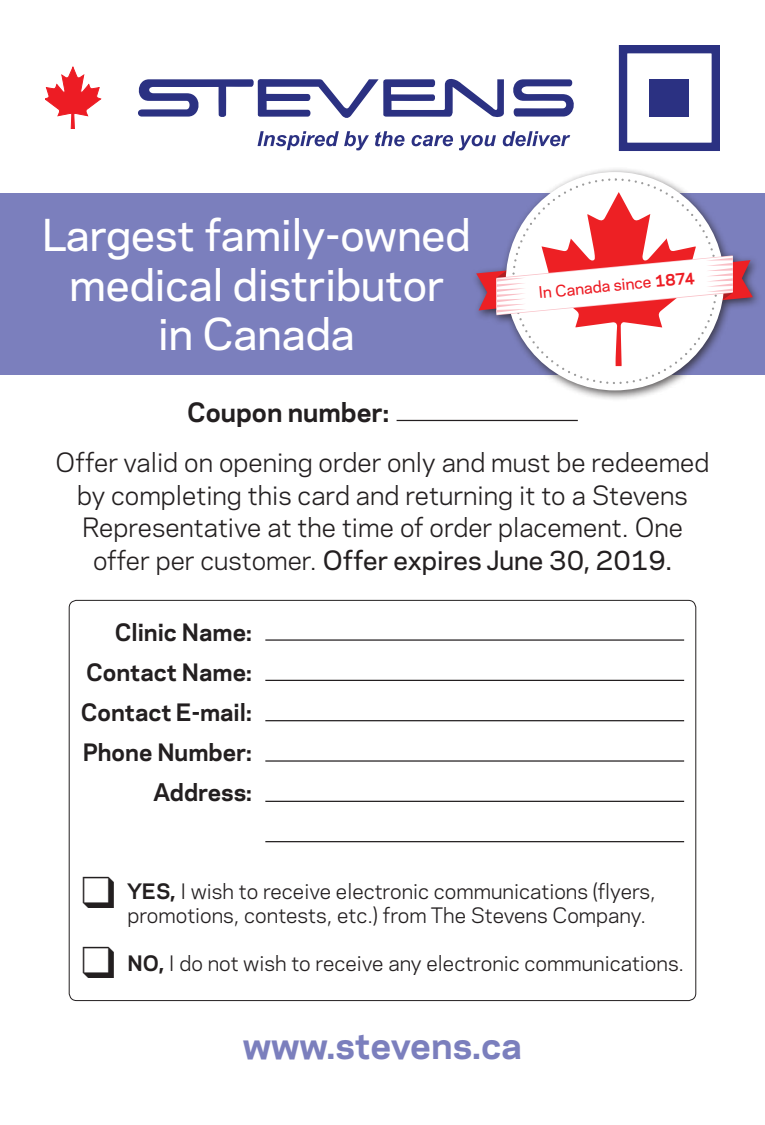
<style>
.page{position:relative;width:765px;height:1125px;background:#fff}
.page>*{position:absolute;margin:0;border:0;box-sizing:border-box;transform-origin:0 0}
.t1{font:500 41.25px/49.5px "Galaxie Polaris";color:#fff;text-align:center}
.t2{font:700 35px "Galaxie Polaris";color:#7b7fbd}
.t3{font:25px/32.5px "Galaxie Polaris";color:#231f20;text-align:center}
.t4{font:700 25px "Galaxie Polaris";color:#231f20}
.t5{font:700 22.5px/40px "Galaxie Polaris";color:#231f20;text-align:right}
.t6{font:20px/24px "Galaxie Polaris";color:#231f20}
.t7{font:500 15px "Galaxie Polaris";color:#ed1c24}
.s1{font-weight:700}
.s2{font-weight:500}
</style>
<div class="page">
<hr style="left:265px;top:639px;width:419px;height:2px;background:#231f20">
<hr style="left:265px;top:680px;width:419px;height:1px;background:#231f20">
<hr style="left:265px;top:720px;width:419px;height:1px;background:#231f20">
<hr style="left:265px;top:760px;width:419px;height:2px;background:#231f20">
<hr style="left:265px;top:801px;width:419px;height:1px;background:#231f20">
<hr style="left:265px;top:841px;width:419px;height:1px;background:#231f20">
<hr style="left:397px;top:420px;width:181px;height:1px;background:#231f20">
<div style="left:0;top:194px;width:765px;height:181px;background:#7b7fbd"></div>
<div style="left:619px;top:45px;width:101px;height:106px;border:8px solid #2b3182"></div>
<svg style="left:138px;top:78px;width:366px;height:40px"></svg>
<svg style="left:513px;top:79px;width:61px;height:38px"></svg>
<div style="left:650px;top:79px;width:39px;height:38px;background:#2b3182"></div>
<svg style="left:45px;top:67px;width:56px;height:62px"></svg>
<svg style="left:258px;top:131px;width:111px;height:19px"></svg>
<svg style="left:375px;top:131px;width:30px;height:15px"></svg>
<svg style="left:412px;top:135px;width:41px;height:11px"></svg>
<svg style="left:459px;top:135px;width:37px;height:15px"></svg>
<svg style="left:503px;top:131px;width:67px;height:15px"></svg>
<div style="left:471px;top:166px;width:292px;height:236px;background:#231f20;opacity:.75"></div>
<svg style="left:512px;top:178px;width:206px;height:206px"></svg>
<svg style="left:476px;top:192px;width:277px;height:174px"></svg>
<h1 class="t1" style="left:42px;top:208px;width:430px">Largest family-owned medical distributor<br>in Canada</h1>
<p class="t4" style="left:187px;top:394px;width:203px">Coupon number:</p>
<p class="t7" style="left:538px;top:281px;width:159px;rotate:-5deg">In Canada since <span class="s1">1874</span></p>
<p class="t3" style="left:56px;top:445px;width:655px">Offer valid on opening order only and must be redeemed by completing this card and returning it to a Stevens Representative at the time of order placement. One offer per customer. <span class="s2">Offer expires June 30, 2019.</span></p>
<p class="t5" style="left:81px;top:611px;width:173px">Clinic Name:<br>Contact Name:<br>Contact E-mail:<br>Phone Number:<br>Address:</p>
<p class="t6" style="left:128px;top:878px;width:530px"><span class="s1">YES,</span> I wish to receive electronic communications (flyers, promotions, contests, etc.) from The Stevens Company.</p>
<p class="t6" style="left:128px;top:950px;width:558px"><span class="s1">NO,</span> I do not wish to receive any electronic communications.</p>
<h2 class="t2" style="left:243px;top:1019px;width:281px">www.stevens.ca</h2>
</div>
